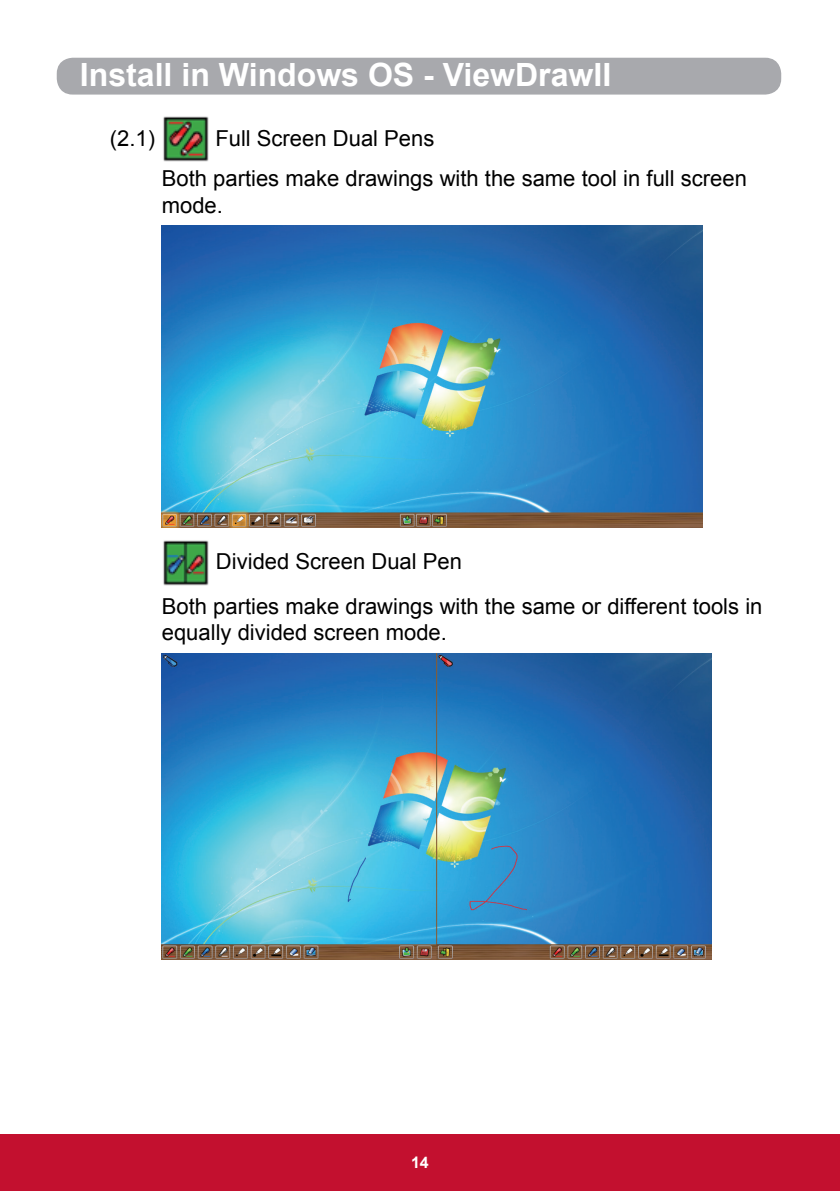
<style>
.page{position:relative;width:840px;height:1191px;background:#fff}
.page>*{position:absolute;margin:0;border:0;box-sizing:border-box;transform-origin:0 0}
.t1{font:700 32px "Arial";color:#fff}
.t2{font:22px/40.2px "Arial";color:#000}
.t3{font:700 16px "Arial";color:#fff}
</style>
<div class="page">
<div style="left:57px;top:58px;width:723px;height:37px;background:#a8a9ad;border-radius:16px"></div>
<div style="left:0;top:1134px;width:839px;height:57px;background:#c3102f"></div>
<img style="left:163px;top:116px;width:46px;height:46px">
<img style="left:162px;top:226px;width:540px;height:301px">
<img style="left:163px;top:540px;width:46px;height:45px">
<img style="left:162px;top:653px;width:548px;height:306px">
<h1 class="t1" style="left:80px;top:53px;width:532px">Install in Windows OS - ViewDrawII</h1>
<p class="t2" style="left:110px;top:118px;width:47px">(2.1)</p>
<p class="t2" style="left:162px;top:118px;width:586px;text-indent:53px">Full Screen Dual Pens<br>Both parties make drawings with the same tool in full screen</p>
<p class="t2" style="left:162px;top:185px;width:63px">mode.</p>
<p class="t2" style="left:162px;top:539px;width:601px;line-height:45px;text-indent:54px">Divided Screen Dual Pen<br>Both parties make drawings with the same or different tools in</p>
<p class="t2" style="left:162px;top:613px;width:286px">equally divided screen mode.</p>
<p class="t3" style="left:411px;top:1152px;width:19px">14</p>
</div>
